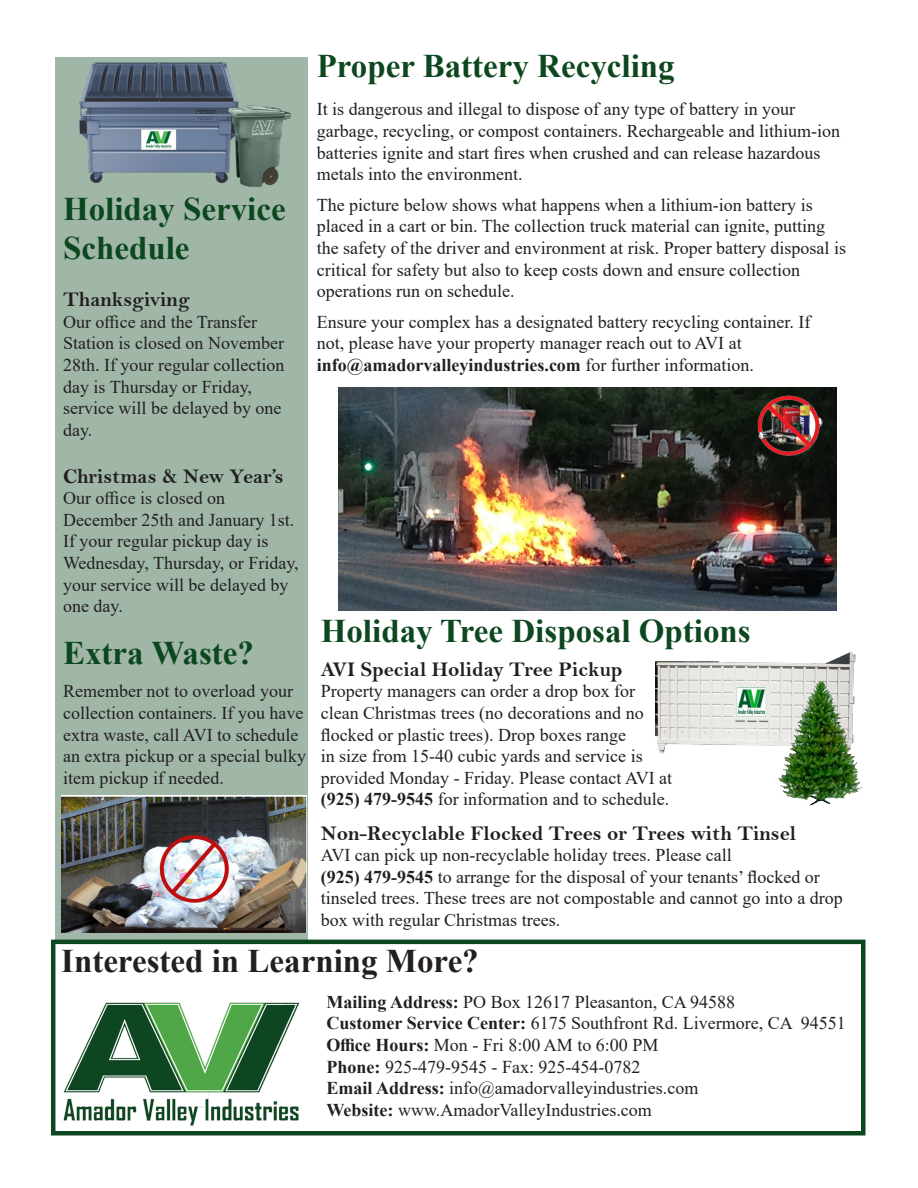
<style>
.page{position:relative;width:918px;height:1188px;background:#fff}
.page>*{position:absolute;margin:0;border:0;box-sizing:border-box;transform-origin:0 0}
.Headline_2{font:700 33px "Times New Roman";color:#0c471f}
.Headline_2-2{font:700 33px "Times New Roman";color:#231f20}
.t1{font:21px "Bell MT Bold";color:#231f20}
.Text{font:18px/21.6px "Times New Roman";color:#231f20}
.s1{font-weight:700}
</style>
<div class="page">
<img style="left:338px;top:388px;width:499px;height:223px">
<img style="left:745px;top:388px;width:92px;height:75px">
<img style="left:656px;top:651px;width:200px;height:103px">
<img style="left:777px;top:681px;width:86px;height:125px">
<div style="left:55px;top:57px;width:253px;height:885px;background:#a0b7a8"></div>
<img style="left:79px;top:62px;width:160px;height:122px">
<img style="left:227px;top:104px;width:64px;height:83px">
<img style="left:61px;top:795px;width:245px;height:137px">
<div style="left:51px;top:940px;width:815px;height:196px;border:4px solid #0c471f"></div>
<img style="left:63px;top:1002px;width:237px;height:124px">
<h2 class="Headline_2" style="left:63px;top:185px;width:224px">Holiday Service</h2>
<h2 class="Headline_2" style="left:63px;top:225px;width:128px">Schedule</h2>
<h3 class="t1" style="left:63px;top:287px;width:128px">Thanksgiving</h3>
<p class="Text" style="left:63px;top:310px;width:223px">Our office and the Transfer<br>Station is closed on November<br>28th. If your regular collection day is Thursday or Friday, service will be delayed by one day.</p>
<h3 class="t1" style="left:63px;top:463px;width:222px">Christmas &amp; New Year’s</h3>
<h3 class="Text" style="left:63px;top:487px;width:237px">Our office is closed on<br>December 25th and January 1st.<br>If your regular pickup day is<br>Wednesday, Thursday, or Friday, your service will be delayed by one day.</h3>
<h2 class="Headline_2" style="left:63px;top:629px;width:192px">Extra Waste?</h2>
<p class="Text" style="left:63px;top:680px;width:244px">Remember not to overload your collection containers. If you have extra waste, call AVI to schedule an extra pickup or a special bulky item pickup if needed.</p>
<h2 class="Headline_2" style="left:317px;top:42px;width:360px">Proper Battery Recycling</h2>
<p class="Text" style="left:317px;top:98px;width:525px">It is dangerous and illegal to dispose of any type of battery in your garbage, recycling, or compost containers. Rechargeable and lithium-ion batteries ignite and start fires when crushed and can release hazardous metals into the environment.</p>
<p class="Text" style="left:317px;top:193px;width:531px">The picture below shows what happens when a lithium-ion battery is placed in a cart or bin. The collection truck material can ignite, putting the safety of the driver and environment at risk. Proper battery disposal is critical for safety but also to keep costs down and ensure collection operations run on schedule.</p>
<p class="Text" style="left:317px;top:310px;width:495px">Ensure your complex has a designated battery recycling container. If not, please have your property manager reach out to AVI at <span class="s1">info@amadorvalleyindustries.com</span> for further information.</p>
<h2 class="Headline_2" style="left:321px;top:607px;width:431px">Holiday Tree Disposal Options</h2>
<h3 class="t1" style="left:321px;top:657px;width:303px">AVI Special Holiday Tree Pickup</h3>
<p class="Text" style="left:321px;top:680px;width:316px">Property managers can order a drop box for</p>
<p class="Text" style="left:321px;top:702px;width:353px">clean Christmas trees (no decorations and no flocked or plastic trees). Drop boxes range<br>in size from 15-40 cubic yards and service is provided Monday - Friday. Please contact AVI at <span class="s1">(925) 479-9545</span> for information and to schedule.</p>
<h3 class="t1" style="left:321px;top:820px;width:477px">Non-Recyclable Flocked Trees or Trees with Tinsel</h3>
<p class="Text" style="left:321px;top:844px;width:524px">AVI can pick up non-recyclable holiday trees. Please call<br><span class="s1">(925) 479-9545</span> to arrange for the disposal of your tenants’ flocked or tinseled trees. These trees are not compostable and cannot go into a drop box with regular Christmas trees.</p>
<h2 class="Headline_2-2" style="left:61px;top:937px;width:419px">Interested in Learning More?</h2>
<p class="Text" style="left:327px;top:990px;width:410px"><span class="s1">Mailing Address:</span> PO Box 12617 Pleasanton, CA 94588</p>
<p class="Text" style="left:327px;top:1012px;width:521px"><span class="s1">Customer Service Center:</span> 6175 Southfront Rd. Livermore, CA 94551<br><span class="s1">Office Hours:</span> Mon - Fri 8:00 AM to 6:00 PM</p>
<p class="Text" style="left:327px;top:1055px;width:315px"><span class="s1">Phone:</span> 925-479-9545 - Fax: 925-454-0782</p>
<p class="Text" style="left:327px;top:1077px;width:373px"><span class="s1">Email Address:</span> info@amadorvalleyindustries.com</p>
<p class="Text" style="left:327px;top:1098px;width:327px"><span class="s1">Website:</span> www.AmadorValleyIndustries.com</p>
</div>
